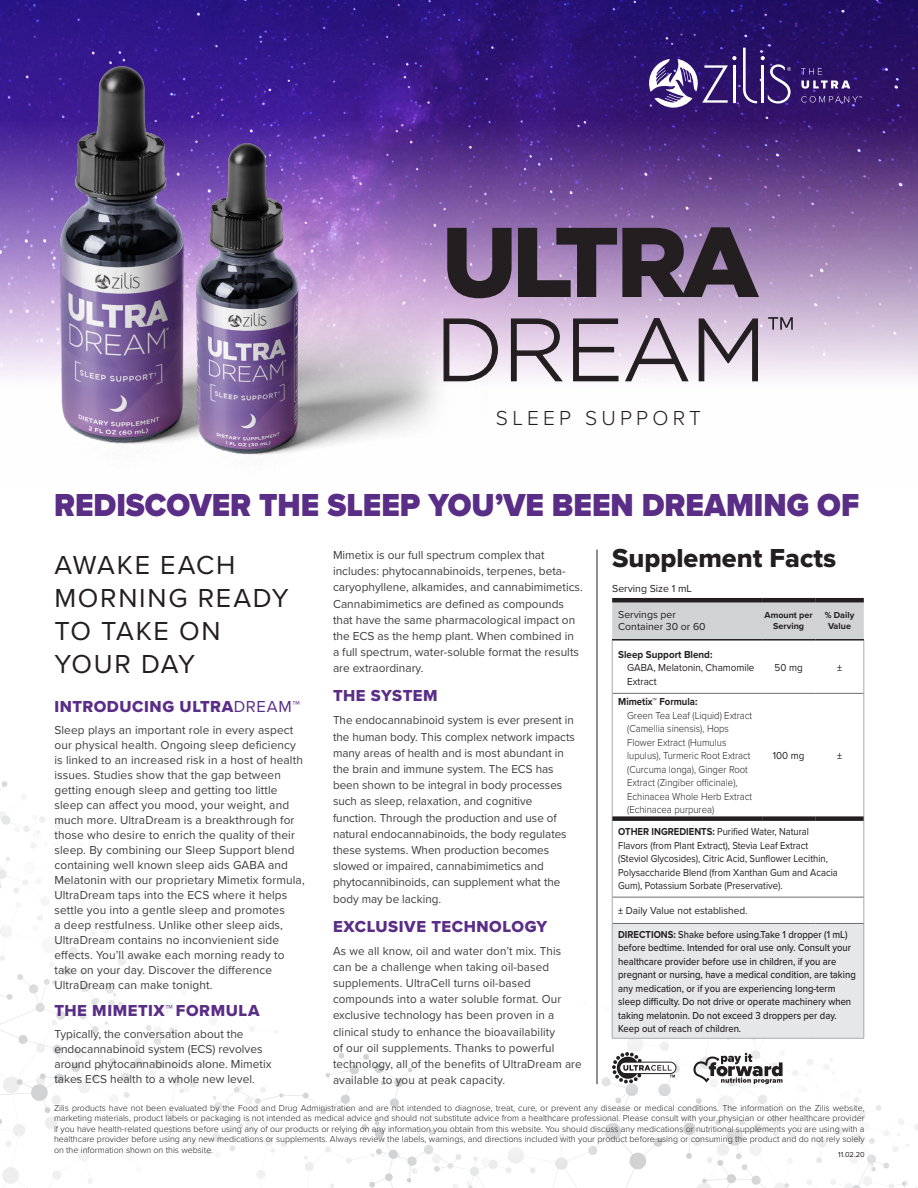
<style>
.page{position:relative;width:918px;height:1188px;background:#fff}
.page>*{position:absolute;margin:0;border:0;box-sizing:border-box;transform-origin:0 0}
.t1{font:900 33px "Proxima Nova";color:#5a2d87;scale:.94 1}
.DECK{font:27px/33px "Proxima Nova";letter-spacing:.06em;color:#231f20}
.t2{font:27px "Proxima Nova Extrabld";color:#231f20}
.t3{font:300 21px "Proxima Nova";letter-spacing:.2em;color:#231f20}
.SUBHEAD{font:16.5px "Proxima Nova Extrabld";letter-spacing:.035em;color:#5a2d87}
.BODY{font:12px/16.2px "Proxima Nova";letter-spacing:.01em;color:#3e3e3f}
.t4{font:500 10.5px/13.5px "Proxima Nova";color:#231f20;scale:.9 1}
.t5{font:300 10.5px/13.5px "Proxima Nova";color:#231f20;scale:.91 1}
.t6{font:10.5px/13.5px "Proxima Nova";color:#231f20;scale:.9 1}
.t7{font:10.5px/13.5px "Proxima Nova";color:#231f20;scale:.94 1}
.t8{font:10.5px/12px "Proxima Nova";color:#231f20}
.t9{font:10.5px "Proxima Nova";color:#231f20;scale:.96 1}
.t10{font:500 10.5px "Proxima Nova";color:#231f20;scale:.94 1}
.t11{font:300 9px/10.5px "Proxima Nova";color:#231f20;text-align:justify}
.t12{font:700 9px/10.5px "Proxima Nova";color:#231f20;text-align:center}
.t13{font:7.5px "Proxima Nova";color:#231f20}
.s1{font-family:"Proxima Nova"}
.s2{font-weight:700}
.s3{font-weight:500}
</style>
<div class="page">
<img style="left:0;top:0;width:918px;height:379px">
<svg style="left:285px;top:1117px;width:415px;height:71px"></svg>
<svg style="left:654px;top:1137px;width:46px;height:51px"></svg>
<svg style="left:52px;top:1135px;width:233px;height:49px"></svg>
<svg style="left:392px;top:1059px;width:238px;height:129px"></svg>
<svg style="left:700px;top:1058px;width:218px;height:130px"></svg>
<div style="left:580px;top:879px;width:239px;height:239px;background:#fff;border-radius:50%"></div>
<svg style="left:0;top:781px;width:432px;height:354px"></svg>
<svg style="left:801px;top:68px;width:49px;height:21px"></svg>
<svg style="left:801px;top:96px;width:61px;height:7px"></svg>
<svg style="left:649px;top:56px;width:87px;height:52px"></svg>
<svg style="left:743px;top:48px;width:48px;height:56px;background:#513c84"></svg>
<svg style="left:768px;top:317px;width:25px;height:13px"></svg>
<svg style="left:488px;top:228px;width:24px;height:70px;background:#453a47"></svg>
<svg style="left:518px;top:227px;width:241px;height:70px;background:#5a4a60"></svg>
<svg style="left:488px;top:318px;width:11px;height:61px"></svg>
<svg style="left:510px;top:318px;width:54px;height:64px;background:#aba0ac"></svg>
<svg style="left:572px;top:317px;width:118px;height:65px;background:#b6aab8"></svg>
<svg style="left:698px;top:318px;width:61px;height:64px;background:#aba1ad"></svg>
<svg style="left:612px;top:1052px;width:65px;height:32px"></svg>
<div style="left:612px;top:602px;width:252px;height:37px;background:#d1d2d4"></div>
<div style="left:612px;top:923px;width:252px;height:115px;background:#e6e7e9"></div>
<hr style="left:864px;top:819px;width:1px;height:78px;background:#a8a9ad">
<svg style="left:864px;top:897px;width:1px;height:26px"></svg>
<hr style="left:864px;top:923px;width:1px;height:115px;background:#a8a9ad">
<hr style="left:612px;top:693px;width:150px;height:1px;background:#6c6d70">
<hr style="left:762px;top:693px;width:53px;height:1px;background:#6c6d70">
<hr style="left:815px;top:693px;width:49px;height:1px;background:#6c6d70">
<hr style="left:612px;top:897px;width:150px;height:1px;background:#6c6d70">
<hr style="left:762px;top:897px;width:53px;height:1px;background:#6c6d70">
<hr style="left:815px;top:897px;width:49px;height:1px;background:#6c6d70">
<hr style="left:612px;top:923px;width:150px;height:1px;background:#6c6d70">
<hr style="left:762px;top:923px;width:53px;height:1px;background:#6c6d70">
<hr style="left:815px;top:923px;width:49px;height:1px;background:#6c6d70">
<hr style="left:612px;top:641px;width:1px;height:52px;background:#a8a9ad">
<hr style="left:864px;top:641px;width:1px;height:52px;background:#a8a9ad">
<hr style="left:612px;top:693px;width:1px;height:126px;background:#a8a9ad">
<hr style="left:864px;top:693px;width:1px;height:126px;background:#a8a9ad">
<hr style="left:612px;top:819px;width:1px;height:78px;background:#a8a9ad">
<svg style="left:612px;top:897px;width:1px;height:26px"></svg>
<hr style="left:612px;top:923px;width:1px;height:115px;background:#a8a9ad">
<hr style="left:612px;top:1038px;width:150px;height:1px;background:#a8a9ad">
<hr style="left:762px;top:1038px;width:53px;height:1px;background:#a8a9ad">
<hr style="left:815px;top:1038px;width:49px;height:1px;background:#a8a9ad">
<div style="left:612px;top:816px;width:150px;height:5px;background:#231f20"></div>
<div style="left:762px;top:816px;width:53px;height:5px;background:#231f20"></div>
<div style="left:815px;top:816px;width:49px;height:5px;background:#231f20"></div>
<hr style="left:612px;top:598px;width:150px;height:4px;background:#231f20">
<hr style="left:762px;top:598px;width:53px;height:4px;background:#231f20">
<hr style="left:815px;top:598px;width:49px;height:4px;background:#231f20">
<hr style="left:612px;top:639px;width:150px;height:2px;background:#231f20">
<hr style="left:762px;top:639px;width:53px;height:2px;background:#231f20">
<hr style="left:815px;top:639px;width:49px;height:2px;background:#231f20">
<img style="left:23px;top:18px;width:465px;height:437px">
<svg style="left:693px;top:1053px;width:90px;height:31px"></svg>
<hr style="left:597px;top:550px;width:1px;height:534px;background:#231f20">
<p class="t3" style="left:496px;top:402px;width:207px">SLEEP SUPPORT</p>
<p class="t1" style="left:54px;top:481px;width:858px">REDISCOVER THE SLEEP YOU’VE BEEN DREAMING OF</p>
<p class="DECK" style="left:54px;top:547px;width:236px">AWAKE EACH<br>MORNING READY<br>TO TAKE ON<br>YOUR DAY</p>
<p class="SUBHEAD" style="left:54px;top:694px;width:247px">INTRODUCING ULTRA<span class="s1">DREAM™</span></p>
<p class="BODY" style="left:54px;top:722px;width:252px;line-height:15px">Sleep plays an important role in every aspect our physical health. Ongoing sleep deficiency is linked to an increased risk in a host of health issues. Studies show that the gap between getting enough sleep and getting too little sleep can affect you mood, your weight, and much more. UltraDream is a breakthrough for those who desire to enrich the quality of their sleep. By combining our Sleep Support blend containing well known sleep aids GABA and Melatonin with our proprietary Mimetix formula, UltraDream taps into the ECS where it helps settle you into a gentle sleep and promotes<br>a deep restfulness. Unlike other sleep aids, UltraDream contains no inconvienient side effects. You’ll awake each morning ready to take on your day. Discover the difference UltraDream can make tonight.</p>
<p class="SUBHEAD" style="left:54px;top:998px;width:207px">THE MIMETIX™ FORMULA</p>
<p class="BODY" style="left:54px;top:1026px;width:219px;line-height:15px">Typically, the conversation about the endocannabinoid system (ECS) revolves around phytocannabinoids alone. Mimetix takes ECS health to a whole new level.</p>
<p class="t2" style="left:612px;top:538px;width:226px">Supplement Facts</p>
<p class="t8" style="left:612px;top:582px;width:81px">Serving Size 1 mL</p>
<p class="t8" style="left:618px;top:608px;width:89px">Servings per<br>Container 30 or 60</p>
<p class="t12" style="left:765px;top:610px;width:50px">Amount per<br>Serving</p>
<p class="t12" style="left:825px;top:610px;width:31px">% Daily<br>Value</p>
<p class="t7" style="left:627px;top:647px;width:137px;text-indent:-9px"><span class="s2">Sleep Support Blend:<br></span>GABA, Melatonin, Chamomile<br>Extract</p>
<p class="BODY" style="left:333px;top:546px;width:251px">Mimetix is our full spectrum complex that includes: phytocannabinoids, terpenes, beta&shy;caryophyllene, alkamides, and cannabimimetics.<br>Cannabimimetics are defined as compounds that have the same pharmacological impact on the ECS as the hemp plant. When combined in a full spectrum, water-soluble format the results are extraordinary.</p>
<p class="SUBHEAD" style="left:333px;top:684px;width:106px">THE SYSTEM</p>
<p class="BODY" style="left:333px;top:712px;width:243px">The endocannabinoid system is ever present in the human body. This complex network impacts many areas of health and is most abundant in the brain and immune system. The ECS has been shown to be integral in body processes such as sleep, relaxation, and cognitive function. Through the production and use of natural endocannabinoids, the body regulates these systems. When production becomes slowed or impaired, cannabimimetics and phytocannibinoids, can supplement what the body may be lacking.</p>
<p class="SUBHEAD" style="left:333px;top:914px;width:216px">EXCLUSIVE TECHNOLOGY</p>
<p class="BODY" style="left:333px;top:942px;width:250px">As we all know, oil and water don’t mix. This can be a challenge when taking oil-based supplements. UltraCell turns oil-based compounds into a water soluble format. Our exclusive technology has been proven in a clinical study to enhance the bioavailability<br>of our oil supplements. Thanks to powerful technology, all of the benefits of UltraDream are available to you at peak capacity.</p>
<p class="t7" style="left:775px;top:660px;width:31px">50 mg</p>
<p class="t10" style="left:837px;top:660px;width:7px">±</p>
<p class="t5" style="left:627px;top:695px;width:139px;text-indent:-9px"><span class="s2">Mimetix™ Formula:<br></span>Green Tea Leaf (Liquid) Extract (Camellia sinensis), Hops<br>Flower Extract (Humulus lupulus), Turmeric Root Extract (Curcuma longa), Ginger Root<br>Extract (Zingiber officinale),<br>Echinacea Whole Herb Extract (Echinacea purpurea)</p>
<p class="t7" style="left:773px;top:749px;width:35px">100 mg</p>
<p class="t10" style="left:837px;top:748px;width:7px">±</p>
<p class="t6" style="left:618px;top:824px;width:246px"><span class="s2">OTHER INGREDIENTS:</span> Purified Water, Natural Flavors (from Plant Extract), Stevia Leaf Extract (Steviol Glycosides), Citric Acid, Sunflower Lecithin, Polysaccharide Blend (from Xanthan Gum and Acacia Gum), Potassium Sorbate (Preservative).</p>
<p class="t9" style="left:618px;top:903px;width:136px"><span class="s3">±</span> Daily Value not established.</p>
<p class="t4" style="left:618px;top:927px;width:266px"><span class="s2">DIRECTIONS:</span> Shake before using.Take 1 dropper (1 mL) before bedtime. Intended for oral use only. Consult your healthcare provider before use in children, if you are pregnant or nursing, have a medical condition, are taking any medication, or if you are experiencing long-term sleep difficulty. Do not drive or operate machinery when taking melatonin. Do not exceed 3 droppers per day.<br>Keep out of reach of children.</p>
<p class="t11" style="left:54px;top:1102px;width:812px">Zilis products have not been evaluated by the Food and Drug Administration and are not intended to diagnose, treat, cure, or prevent any disease or medical conditions. The information on the Zilis website, marketing materials, product labels or packaging is not intended as medical advice and should not substitute advice from a healthcare professional. Please consult with your physician or other healthcare provider if you have health-related questions before using any of our products or relying on any information you obtain from this website. You should discuss any medications or nutritional supplements you are using with a healthcare provider before using any new medications or supplements. Always review the labels, warnings, and directions included with your product before using or consuming the product and do not rely solely on the information shown on this website.</p>
<p class="t13" style="left:838px;top:1149px;width:28px">11.02.20</p>
</div>
